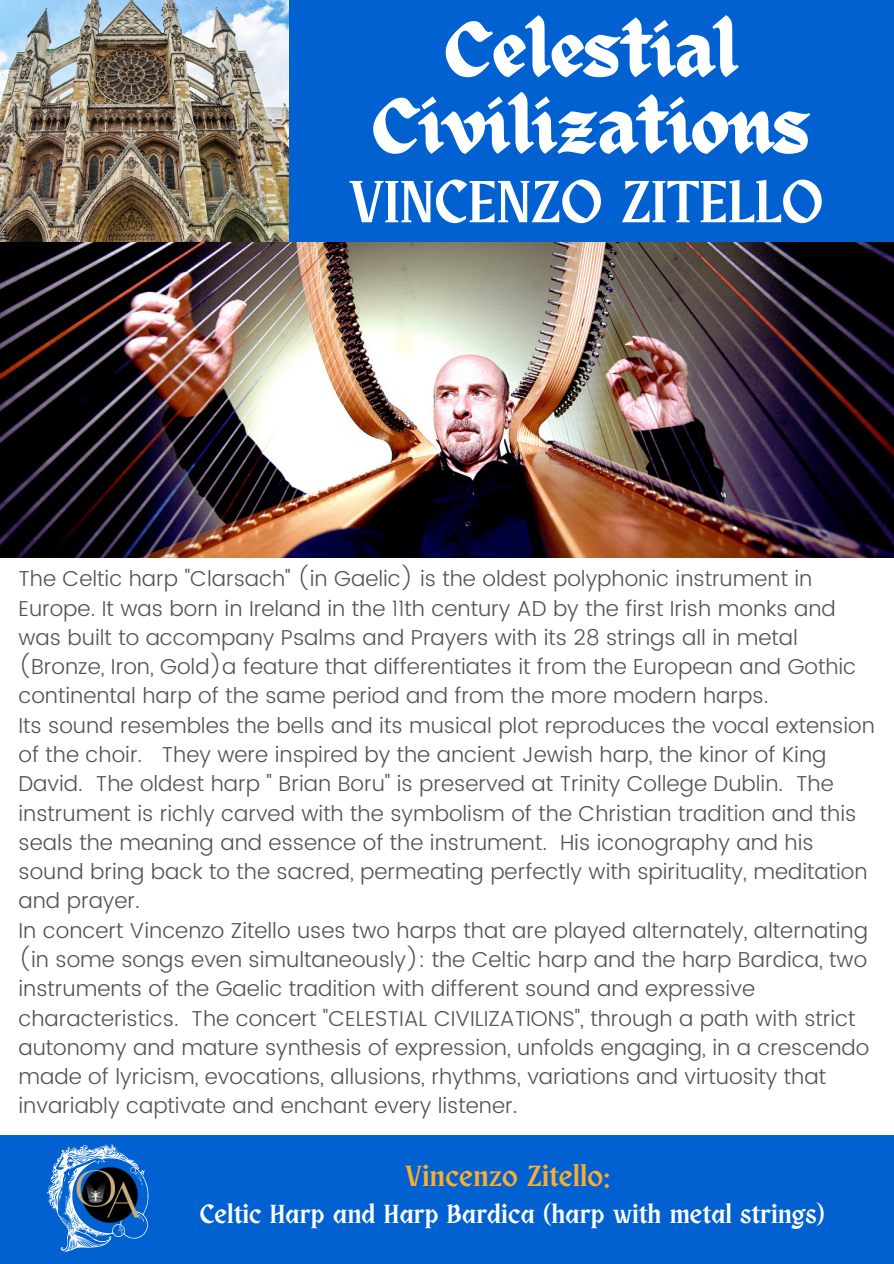
<style>
.page{position:relative;width:894px;height:1264px;background:#fff}
.page>*{position:absolute;margin:0;border:0;box-sizing:border-box;transform-origin:0 0}
.t1{font:76.5px/76.5px "ED Celandine";color:#fff;text-align:center}
.t2{font:60px "Obra Letra";color:#fff}
.t3{font:29.55px "Obra Letra";color:#f7ae33}
.t4{font:26.55px "Obra Letra";color:#fff}
.t5{font:300 21.6px/29.2px "Poppins";color:#545454}
</style>
<div class="page">
<div style="left:0;top:0;width:893px;height:314px;background:#0161d0"></div>
<img style="left:0;top:0;width:288px;height:243px">
<img style="left:0;top:243px;width:893px;height:314px">
<div style="left:0;top:1134px;width:893px;height:129px;background:#0161d0"></div>
<svg style="left:47px;top:1144px;width:69px;height:107px"></svg>
<img style="left:63px;top:1148px;width:86px;height:93px">
<p class="t1" style="left:372px;top:15px;width:439px">Celestial<br>Civilizations</p>
<p class="t2" style="left:349px;top:175px;width:475px">VINCENZO ZITELLO</p>
<p class="t5" style="left:18px;top:564px;width:839px">The Celtic harp "Clarsach" (in Gaelic) is the oldest polyphonic instrument in Europe. It was born in Ireland in the 11th century AD by the first Irish monks and was built to accompany Psalms and Prayers with its 28 strings all in metal (Bronze, Iron, Gold)a feature that differentiates it from the European and Gothic continental harp of the same period and from the more modern harps.</p>
<p class="t5" style="left:18px;top:710px;width:857px">Its sound resembles the bells and its musical plot reproduces the vocal extension of the choir. They were inspired by the ancient Jewish harp, the kinor of King David. The oldest harp " Brian Boru" is preserved at Trinity College Dublin. The instrument is richly carved with the symbolism of the Christian tradition and this seals the meaning and essence of the instrument. His iconography and his sound bring back to the sacred, permeating perfectly with spirituality, meditation and prayer.</p>
<p class="t5" style="left:18px;top:915px;width:852px">In concert Vincenzo Zitello uses two harps that are played alternately, alternating (in some songs even simultaneously): the Celtic harp and the harp Bardica, two instruments of the Gaelic tradition with different sound and expressive characteristics. The concert "CELESTIAL CIVILIZATIONS", through a path with strict autonomy and mature synthesis of expression, unfolds engaging, in a crescendo made of lyricism, evocations, allusions, rhythms, variations and virtuosity that invariably captivate and enchant every listener.</p>
<p class="t3" style="left:405px;top:1162px;width:206px">Vincenzo Zitello:</p>
<p class="t4" style="left:200px;top:1202px;width:626px">Celtic Harp and Harp Bardica (harp with metal strings)</p>
</div>
